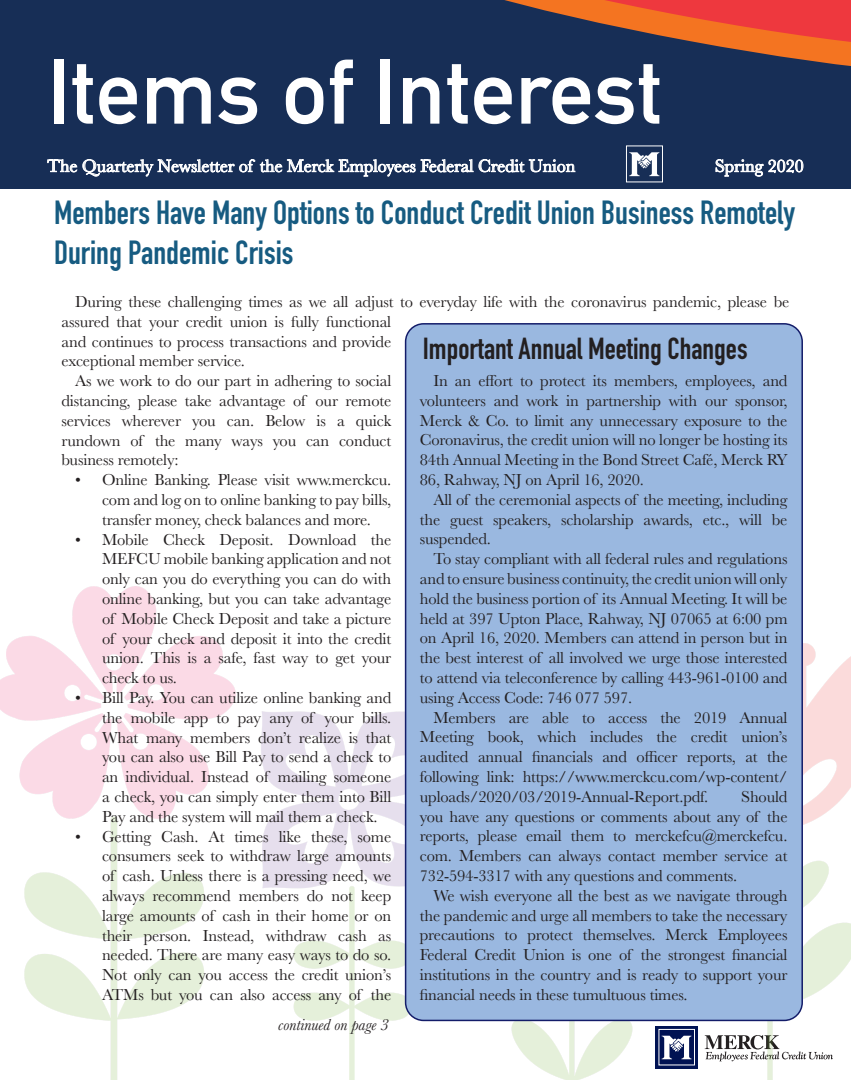
<style>
.page{position:relative;width:851px;height:1080px;background:#fff}
.page>*{position:absolute;margin:0;border:0;box-sizing:border-box;transform-origin:0 0}
.t1{font:700 90px "DIN Alternate";color:#fff}
.t2{font:700 33px/39.6px "DIN Condensed";color:#165b81}
.t3{font:700 30px "DIN Condensed";color:#231f20}
.t4{font:18px "Baskerville";color:#fff}
.t5{font:16.5px/19.8px "Baskerville";letter-spacing:-.01em;color:#231f20;text-align:justify}
.t6{font:italic 16.5px "Baskerville";color:#231f20}
</style>
<div class="page">
<div style="left:0;top:0;width:850px;height:188px;background:#172e56"></div>
<svg style="left:504px;top:0;width:346px;height:61px"></svg>
<svg style="left:629px;top:152px;width:30px;height:24px"></svg>
<img style="left:0;top:587px;width:850px;height:493px">
<div style="left:405px;top:324px;width:397px;height:696px;background:#9ab8e0;border-radius:18px"></div>
<div style="left:405px;top:323px;width:398px;height:698px;border:2px solid #131c69;border-radius:18px"></div>
<h1 class="t1" style="left:47px;top:23px;width:616px">Items of Interest</h1>
<p class="t4" style="left:47px;top:154px;width:529px">The Quarterly Newsletter of the Merck Employees Federal Credit Union</p>
<p class="t4" style="left:715px;top:154px;width:90px">Spring 2020</p>
<h2 class="t2" style="left:54px;top:193px;width:742px">Members Have Many Options to Conduct Credit Union Business Remotely<br>During Pandemic Crisis</h2>
<p class="t5" style="left:75px;top:292px;width:715px">During these challenging times as we all adjust to everyday life with the coronavirus pandemic, please be</p>
<p class="t5" style="left:62px;top:312px;width:331px">assured that your credit union is fully functional</p>
<p class="t5" style="left:62px;top:332px;width:331px">and continues to process transactions and provide</p>
<p class="t5" style="left:62px;top:351px;width:185px">exceptional member service.</p>
<p class="t5" style="left:75px;top:371px;width:318px">As we work to do our part in adhering to social</p>
<p class="t5" style="left:62px;top:391px;width:331px">distancing, please take advantage of our remote</p>
<p class="t5" style="left:62px;top:411px;width:331px">services wherever you can. Below is a quick</p>
<p class="t5" style="left:62px;top:431px;width:331px">rundown of the many ways you can conduct</p>
<p class="t5" style="left:62px;top:450px;width:119px">business remotely:</p>
<p class="t5" style="left:102px;top:470px;width:291px;text-indent:-27px">• Online Banking. Please visit www.merckcu. com and log on to online banking to pay bills, transfer money, check balances and more.</p>
<p class="t5" style="left:102px;top:530px;width:291px;text-indent:-27px">• Mobile Check Deposit. Download the MEFCU mobile banking application and not only can you do everything you can do with online banking, but you can take advantage of Mobile Check Deposit and take a picture of your check and deposit it into the credit union. This is a safe, fast way to get your check to us.</p>
<p class="t5" style="left:102px;top:688px;width:291px;text-indent:-27px">• Bill Pay. You can utilize online banking and the mobile app to pay any of your bills.<br>What many members don’t realize is that you can also use Bill Pay to send a check to an individual. Instead of mailing someone a check, you can simply enter them into Bill Pay and the system will mail them a check.</p>
<p class="t5" style="left:102px;top:827px;width:291px;text-indent:-27px">• Getting Cash. At times like these, some consumers seek to withdraw large amounts of cash. Unless there is a pressing need, we always recommend members do not keep large amounts of cash in their home or on their person. Instead, withdraw cash as needed. There are many easy ways to do so.<br>Not only can you access the credit union’s ATMs but you can also access any of the</p>
<h3 class="t3" style="left:423px;top:329px;width:326px">Important Annual Meeting Changes</h3>
<p class="t5" style="left:420px;top:371px;width:369px;text-indent:13px">In an effort to protect its members, employees, and volunteers and work in partnership with our sponsor, Merck &amp; Co. to limit any unnecessary exposure to the Coronavirus, the credit union will no longer be hosting its 84th Annual Meeting in the Bond Street Café, Merck RY 86, Rahway, NJ on April 16, 2020.</p>
<p class="t5" style="left:420px;top:490px;width:369px;text-indent:13px">All of the ceremonial aspects of the meeting, including the guest speakers, scholarship awards, etc., will be suspended.</p>
<p class="t5" style="left:420px;top:549px;width:369px;text-indent:13px">To stay compliant with all federal rules and regulations and to ensure business continuity, the credit union will only hold the business portion of its Annual Meeting. It will be held at 397 Upton Place, Rahway, NJ 07065 at 6:00 pm on April 16, 2020. Members can attend in person but in the best interest of all involved we urge those interested to attend via teleconference by calling 443-961-0100 and using Access Code: 746 077 597.</p>
<p class="t5" style="left:420px;top:708px;width:369px;text-indent:13px">Members are able to access the 2019 Annual Meeting book, which includes the credit union’s audited annual financials and officer reports, at the following link: https://www.merckcu.com/wp-content/ uploads/2020/03/2019-Annual-Report.pdf.</p>
<p class="t5" style="left:420px;top:787px;width:369px;text-indent:321px">Should you have any questions or comments about any of the reports, please email them to merckefcu@merckefcu. com. Members can always contact member service at 732-594-3317 with any questions and comments.</p>
<p class="t5" style="left:420px;top:886px;width:369px;text-indent:13px">We wish everyone all the best as we navigate through the pandemic and urge all members to take the necessary precautions to protect themselves. Merck Employees Federal Credit Union is one of the strongest financial institutions in the country and is ready to support your financial needs in these tumultuous times.</p>
<p class="t6" style="left:278px;top:1013px;width:112px">continued on page 3</p>
</div>
